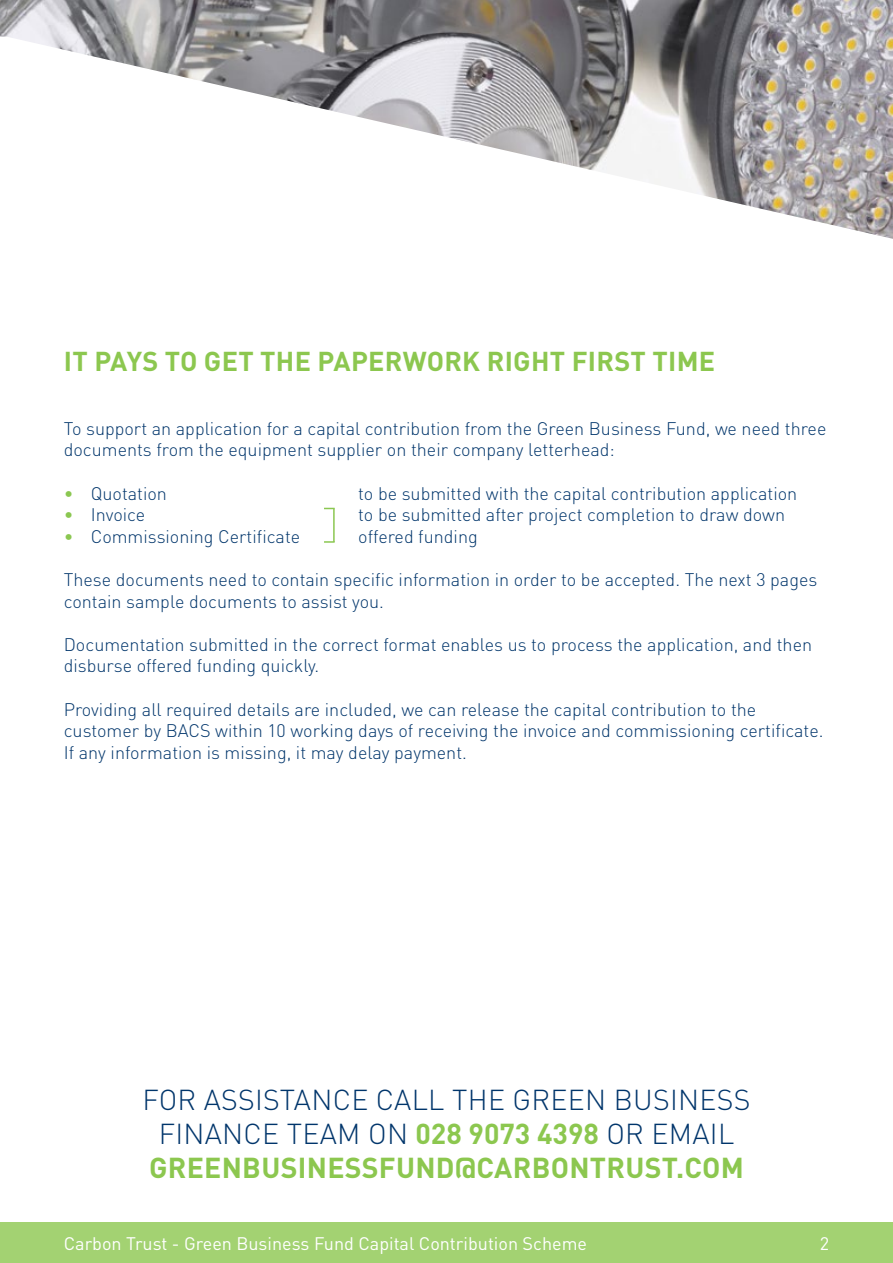
<style>
.page{position:relative;width:893px;height:1263px;background:#fff}
.page>*{position:absolute;margin:0;border:0;box-sizing:border-box;transform-origin:0 0}
.t1{font:300 28.5px/34.2px "DINOT";letter-spacing:.01em;color:#00356b;text-align:center}
.t2{font:700 27px "DINOT";letter-spacing:.01em;color:#8cc74f}
.t3{font:300 18px/21.6px "DINOT";color:#00356b}
.t4{font:18px "DINOT";color:#fff}
.s1{color:#8bc751}
.s2{font-weight:700;color:#8cc74f}
</style>
<div class="page">
<div style="left:0;top:1222px;width:893px;height:41px;background:#a3d272"></div>
<img style="left:0;top:0;width:893px;height:239px">
<hr style="left:333px;top:508px;width:2px;height:34px;background:#8bc751">
<svg style="left:324px;top:541px;width:11px;height:2px"></svg>
<h2 class="t2" style="left:64px;top:344px;width:653px">IT PAYS TO GET THE PAPERWORK RIGHT FIRST TIME</h2>
<p class="t3" style="left:64px;top:417px;width:764px">To support an application for a capital contribution from the Green Business Fund, we need three documents from the equipment supplier on their company letterhead:</p>
<p class="t3" style="left:64px;top:482px;width:105px"><span class="s1">•</span> Quotation</p>
<p class="t3" style="left:64px;top:504px;width:83px"><span class="s1">•</span> Invoice</p>
<p class="t3" style="left:64px;top:525px;width:238px"><span class="s1">•</span> Commissioning Certificate</p>
<p class="t3" style="left:64px;top:568px;width:755px">These documents need to contain specific information in order to be accepted. The next 3 pages contain sample documents to assist you.</p>
<p class="t3" style="left:64px;top:633px;width:750px">Documentation submitted in the correct format enables us to process the application, and then disburse offered funding quickly.</p>
<p class="t3" style="left:64px;top:698px;width:761px">Providing all required details are included, we can release the capital contribution to the customer by BACS within 10 working days of receiving the invoice and commissioning certificate.<br>If any information is missing, it may delay payment.</p>
<p class="t3" style="left:358px;top:482px;width:441px">to be submitted with the capital contribution application to be submitted after project completion to draw down offered funding</p>
<h1 class="t1" style="left:143px;top:1082px;width:609px">FOR ASSISTANCE CALL THE GREEN BUSINESS<br>FINANCE TEAM ON <span class="s2">028 9073 4398</span> OR EMAIL<br><span class="s2">GREENBUSINESSFUND@CARBONTRUST.COM</span></h1>
<p class="t4" style="left:64px;top:1232px;width:525px">Carbon Trust - Green Business Fund Capital Contribution Scheme</p>
<p class="t4" style="left:820px;top:1232px;width:11px">2</p>
</div>
